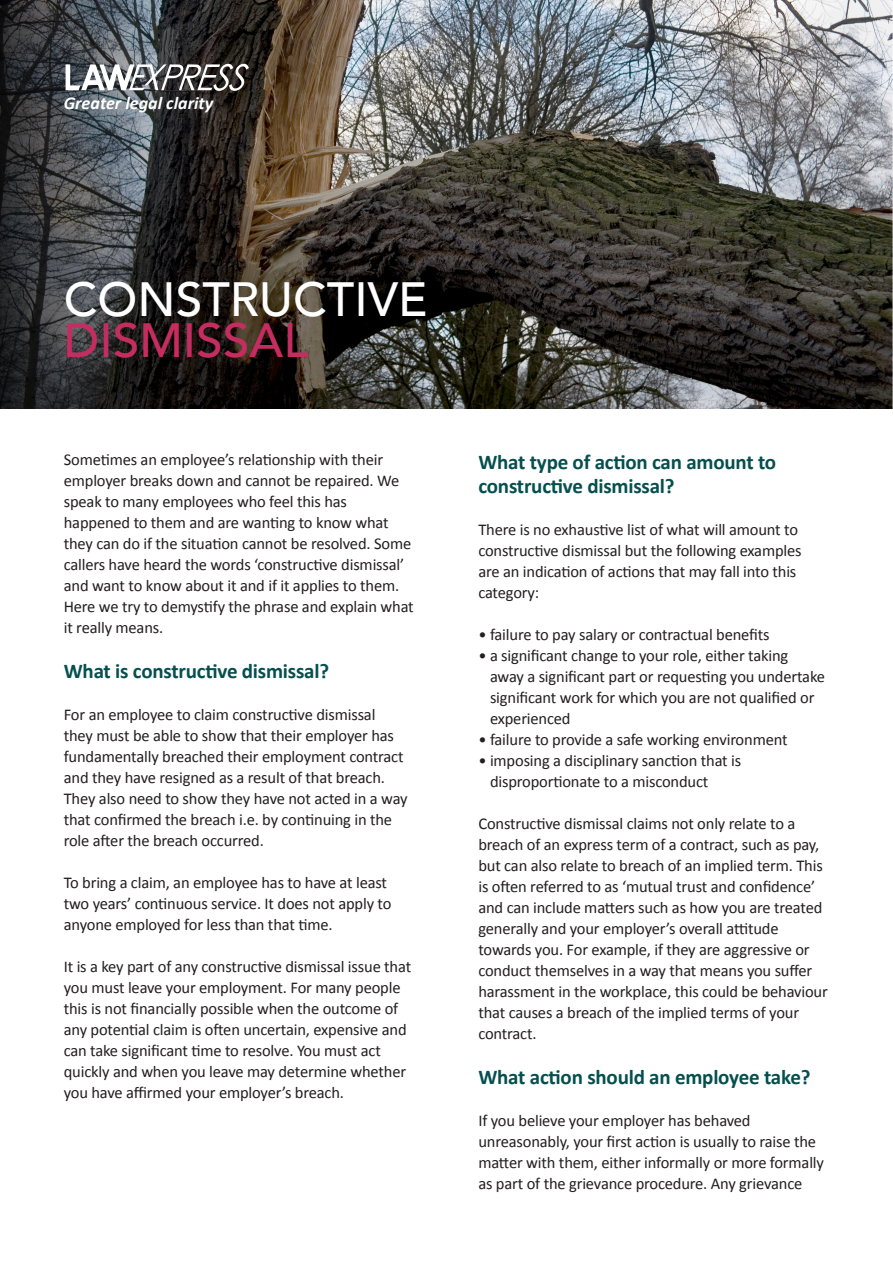
<style>
.page{position:relative;width:893px;height:1263px;background:#fff}
.page>*{position:absolute;margin:0;border:0;box-sizing:border-box;transform-origin:0 0}
.t1{font:500 48px "Avenir";color:#fff}
.t2{font:500 48px "Avenir";color:#c52d60}
.t3{font:700 21px/24px "Calibri";letter-spacing:-.01em;color:#054f4e}
.t4{font:italic 700 18px "Calibri";color:#fff}
.t5{font:16.5px/21px "Calibri";letter-spacing:-.01em;color:#231f20}
</style>
<div class="page">
<img style="left:253px;top:0;width:640px;height:408px">
<svg style="left:0;top:0;width:253px;height:408px;background:#313132"></svg>
<svg style="left:66px;top:64px;width:183px;height:27px"></svg>
<p class="t4" style="left:64px;top:92px;width:151px">Greater legal clarity</p>
<p class="t1" style="left:64px;top:257px;width:365px">CONSTRUCTIVE</p>
<p class="t2" style="left:64px;top:299px;width:246px">DISMISSAL</p>
<p class="t5" style="left:64px;top:449px;width:351px">Sometimes an employee’s relationship with their employer breaks down and cannot be repaired. We speak to many employees who feel this has happened to them and are wanting to know what they can do if the situation cannot be resolved. Some callers have heard the words ‘constructive dismissal’ and want to know about it and if it applies to them.<br>Here we try to demystify the phrase and explain what it really means.</p>
<p class="t3" style="left:64px;top:659px;width:267px">What is constructive dismissal?</p>
<p class="t5" style="left:64px;top:704px;width:345px">For an employee to claim constructive dismissal they must be able to show that their employer has fundamentally breached their employment contract and they have resigned as a result of that breach.<br>They also need to show they have not acted in a way that confirmed the breach i.e. by continuing in the role after the breach occurred.</p>
<p class="t5" style="left:64px;top:872px;width:329px">To bring a claim, an employee has to have at least two years’ continuous service. It does not apply to anyone employed for less than that time.</p>
<p class="t5" style="left:64px;top:956px;width:349px">It is a key part of any constructive dismissal issue that you must leave your employment. For many people this is not financially possible when the outcome of any potential claim is often uncertain, expensive and can take significant time to resolve. You must act quickly and when you leave may determine whether you have affirmed your employer’s breach.</p>
<p class="t3" style="left:478px;top:449px;width:299px">What type of action can amount to constructive dismissal?</p>
<p class="t5" style="left:478px;top:519px;width:325px">There is no exhaustive list of what will amount to constructive dismissal but the following examples are an indication of actions that may fall into this category:</p>
<p class="t5" style="left:478px;top:624px;width:293px">• failure to pay salary or contractual benefits</p>
<p class="t5" style="left:490px;top:645px;width:337px;text-indent:-12px">• a significant change to your role, either taking away a significant part or requesting you undertake significant work for which you are not qualified or experienced</p>
<p class="t5" style="left:478px;top:729px;width:311px">• failure to provide a safe working environment</p>
<p class="t5" style="left:490px;top:750px;width:253px;text-indent:-12px">• imposing a disciplinary sanction that is disproportionate to a misconduct</p>
<p class="t5" style="left:478px;top:813px;width:351px">Constructive dismissal claims not only relate to a breach of an express term of a contract, such as pay, but can also relate to breach of an implied term. This is often referred to as ‘mutual trust and confidence’ and can include matters such as how you are treated generally and your employer’s overall attitude towards you. For example, if they are aggressive or conduct themselves in a way that means you suffer harassment in the workplace, this could be behaviour that causes a breach of the implied terms of your contract.</p>
<p class="t3" style="left:478px;top:1064px;width:334px">What action should an employee take?</p>
<p class="t5" style="left:478px;top:1110px;width:347px">If you believe your employer has behaved unreasonably, your first action is usually to raise the matter with them, either informally or more formally as part of the grievance procedure. Any grievance</p>
</div>
